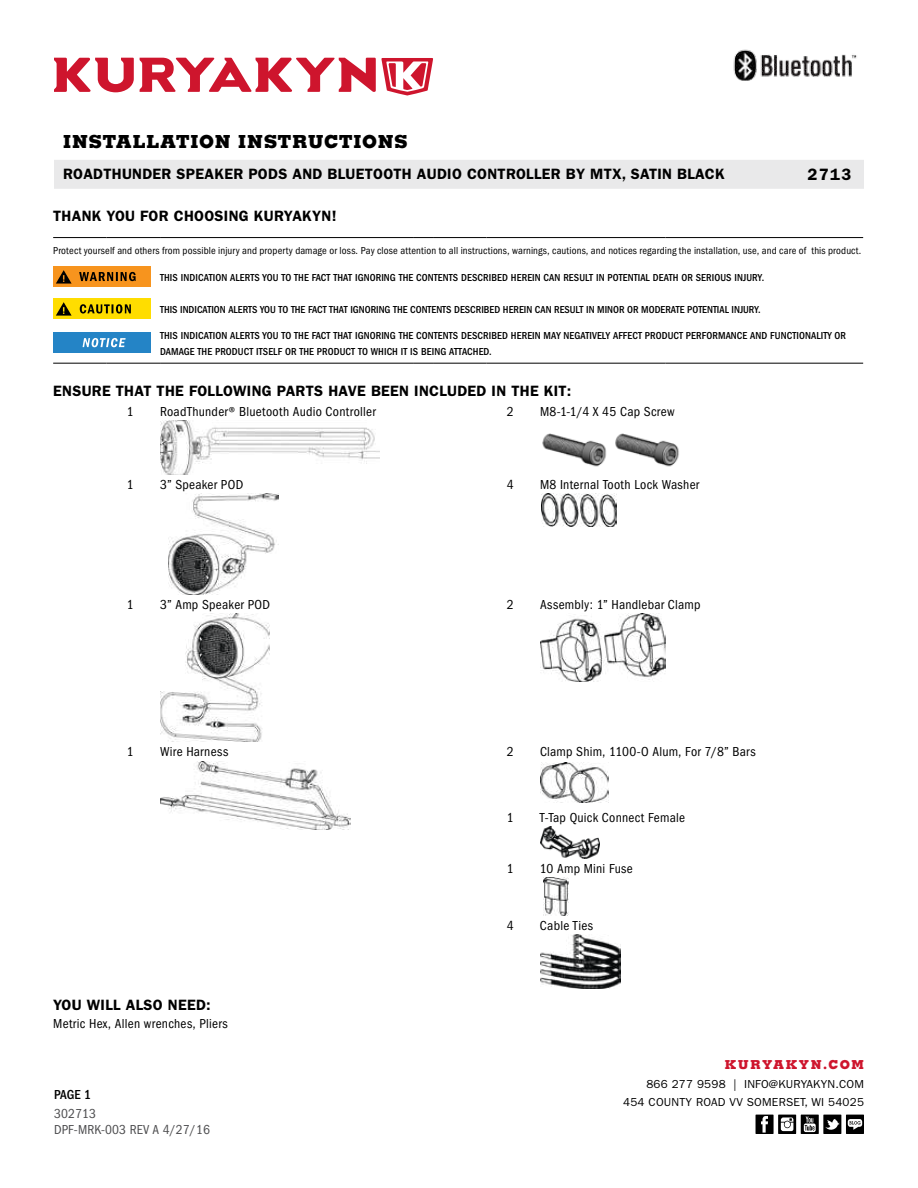
<style>
.page{position:relative;width:918px;height:1188px;background:#fff}
.page>*{position:absolute;margin:0;border:0;box-sizing:border-box;transform-origin:0 0}
.t1{font:800 18px "Memphis";letter-spacing:.04em;color:#000}
.t2{font:600 16.5px "Franklin Gothic";color:#000}
.t3{font:600 15px "Franklin Gothic";letter-spacing:.02em;color:#000}
.t4{font:condensed 13.5px "Franklin Gothic";letter-spacing:.02em;color:#000}
.t5{font:condensed 13.5px/15.8px "Franklin Gothic";letter-spacing:.01em;color:#4d4d4f}
.t6{font:500 condensed 13.5px "Franklin Gothic";color:#000}
.t7{font:800 12.3px "Memphis";letter-spacing:.12em;color:#ce152d}
.t8{font:11.7px/18px "Franklin Gothic";letter-spacing:.02em;color:#000;text-align:right}
.t9{font:500 condensed 10.5px/15.8px "Franklin Gothic";letter-spacing:.01em;color:#000}
.t10{font:condensed 10.5px "Franklin Gothic";letter-spacing:.015em;color:#000}
</style>
<div class="page">
<svg style="left:54px;top:58px;width:379px;height:38px"></svg>
<div style="left:54px;top:160px;width:810px;height:29px;background:#e9e9ea"></div>
<div style="left:846px;top:1115px;width:18px;height:19px;background:#000"></div>
<svg style="left:848px;top:1119px;width:14px;height:11px"></svg>
<svg style="left:778px;top:1115px;width:18px;height:19px"></svg>
<svg style="left:781px;top:1117px;width:12px;height:14px"></svg>
<div style="left:756px;top:1115px;width:18px;height:19px;background:#000"></div>
<svg style="left:761px;top:1116px;width:7px;height:17px"></svg>
<svg style="left:801px;top:1115px;width:18px;height:19px"></svg>
<svg style="left:804px;top:1117px;width:12px;height:15px"></svg>
<div style="left:823px;top:1115px;width:18px;height:19px;background:#000"></div>
<svg style="left:825px;top:1119px;width:15px;height:11px"></svg>
<hr style="left:53px;top:237px;width:54px;height:1px;background:#000">
<hr style="left:107px;top:237px;width:53px;height:1px;background:#000">
<hr style="left:160px;top:237px;width:253px;height:1px;background:#000">
<svg style="left:413px;top:237px;width:20px;height:1px"></svg>
<hr style="left:433px;top:237px;width:54px;height:1px;background:#000">
<hr style="left:487px;top:237px;width:53px;height:1px;background:#000">
<hr style="left:540px;top:237px;width:126px;height:1px;background:#000">
<hr style="left:666px;top:237px;width:197px;height:1px;background:#000">
<hr style="left:53px;top:363px;width:54px;height:1px;background:#000">
<hr style="left:107px;top:363px;width:53px;height:1px;background:#000">
<hr style="left:160px;top:363px;width:253px;height:1px;background:#000">
<svg style="left:413px;top:363px;width:20px;height:1px"></svg>
<hr style="left:433px;top:363px;width:54px;height:1px;background:#000">
<hr style="left:487px;top:363px;width:53px;height:1px;background:#000">
<hr style="left:540px;top:363px;width:126px;height:1px;background:#000">
<hr style="left:666px;top:363px;width:197px;height:1px;background:#000">
<div style="left:53px;top:267px;width:97px;height:20px;background:#f7941e"></div>
<svg style="left:79px;top:272px;width:57px;height:9px"></svg>
<svg style="left:56px;top:270px;width:16px;height:14px"></svg>
<div style="left:53px;top:299px;width:97px;height:20px;background:#fd0"></div>
<svg style="left:56px;top:302px;width:16px;height:14px"></svg>
<svg style="left:80px;top:304px;width:51px;height:10px"></svg>
<div style="left:53px;top:333px;width:97px;height:20px;background:#2484c6"></div>
<svg style="left:83px;top:338px;width:43px;height:9px"></svg>
<img style="left:161px;top:421px;width:219px;height:54px">
<img style="left:542px;top:433px;width:137px;height:34px">
<img style="left:169px;top:494px;width:109px;height:101px">
<img style="left:541px;top:494px;width:75px;height:33px">
<img style="left:160px;top:614px;width:110px;height:128px">
<img style="left:540px;top:614px;width:125px;height:67px">
<img style="left:160px;top:762px;width:190px;height:67px">
<img style="left:540px;top:762px;width:68px;height:41px">
<img style="left:540px;top:827px;width:60px;height:32px">
<img style="left:543px;top:877px;width:25px;height:38px">
<img style="left:540px;top:934px;width:81px;height:54px">
<img style="left:733px;top:49px;width:124px;height:32px">
<h1 class="t1" style="left:63px;top:130px;width:346px">INSTALLATION INSTRUCTIONS</h1>
<h3 class="t3" style="left:63px;top:165px;width:663px">ROADTHUNDER SPEAKER PODS AND BLUETOOTH AUDIO CONTROLLER BY MTX, SATIN BLACK</h3>
<h2 class="t2" style="left:807px;top:165px;width:46px">2713</h2>
<h3 class="t3" style="left:53px;top:207px;width:285px">THANK YOU FOR CHOOSING KURYAKYN!</h3>
<p class="t10" style="left:53px;top:245px;width:810px">Protect yourself and others from possible injury and property damage or loss. Pay close attention to all instructions, warnings, cautions, and notices regarding the installation, use, and care of this product.</p>
<p class="t9" style="left:160px;top:270px;width:606px">THIS INDICATION ALERTS YOU TO THE FACT THAT IGNORING THE CONTENTS DESCRIBED HEREIN CAN RESULT IN POTENTIAL DEATH OR SERIOUS INJURY.</p>
<p class="t9" style="left:160px;top:302px;width:602px">THIS INDICATION ALERTS YOU TO THE FACT THAT IGNORING THE CONTENTS DESCRIBED HEREIN CAN RESULT IN MINOR OR MODERATE POTENTIAL INJURY.</p>
<p class="t9" style="left:160px;top:328px;width:687px">THIS INDICATION ALERTS YOU TO THE FACT THAT IGNORING THE CONTENTS DESCRIBED HEREIN MAY NEGATIVELY AFFECT PRODUCT PERFORMANCE AND FUNCTIONALITY OR<br>DAMAGE THE PRODUCT ITSELF OR THE PRODUCT TO WHICH IT IS BEING ATTACHED.</p>
<h3 class="t3" style="left:53px;top:382px;width:520px">ENSURE THAT THE FOLLOWING PARTS HAVE BEEN INCLUDED IN THE KIT:</h3>
<p class="t4" style="left:127px;top:404px;width:8px">1</p>
<p class="t4" style="left:160px;top:404px;width:217px">RoadThunder® Bluetooth Audio Controller</p>
<p class="t4" style="left:507px;top:404px;width:8px">2</p>
<p class="t4" style="left:540px;top:404px;width:136px">M8-1-1/4 X 45 Cap Screw</p>
<p class="t4" style="left:127px;top:477px;width:8px">1</p>
<p class="t4" style="left:160px;top:477px;width:85px">3” Speaker POD</p>
<p class="t4" style="left:507px;top:477px;width:8px">4</p>
<p class="t4" style="left:540px;top:477px;width:161px">M8 Internal Tooth Lock Washer</p>
<p class="t4" style="left:127px;top:597px;width:8px">1</p>
<p class="t4" style="left:160px;top:597px;width:111px">3” Amp Speaker POD</p>
<p class="t4" style="left:507px;top:597px;width:8px">2</p>
<p class="t4" style="left:540px;top:597px;width:162px">Assembly: 1” Handlebar Clamp</p>
<p class="t4" style="left:127px;top:744px;width:8px">1</p>
<p class="t4" style="left:160px;top:744px;width:70px">Wire Harness</p>
<p class="t4" style="left:507px;top:744px;width:8px">2</p>
<p class="t4" style="left:540px;top:744px;width:217px">Clamp Shim, 1100-O Alum, For 7/8” Bars</p>
<p class="t4" style="left:507px;top:810px;width:8px">1</p>
<p class="t4" style="left:540px;top:810px;width:147px">T-Tap Quick Connect Female</p>
<p class="t4" style="left:507px;top:861px;width:8px">1</p>
<p class="t4" style="left:540px;top:861px;width:94px">10 Amp Mini Fuse</p>
<h3 class="t3" style="left:53px;top:996px;width:159px">YOU WILL ALSO NEED:</h3>
<p class="t4" style="left:53px;top:1016px;width:176px">Metric Hex, Allen wrenches, Pliers</p>
<p class="t6" style="left:54px;top:1087px;width:39px">PAGE 1</p>
<p class="t5" style="left:54px;top:1106px;width:157px">302713<br>DPF-MRK-003 REV A 4/27/16</p>
<p class="t4" style="left:507px;top:918px;width:8px">4</p>
<p class="t4" style="left:540px;top:918px;width:55px">Cable Ties</p>
<p class="t7" style="left:725px;top:1057px;width:141px">KURYAKYN.COM</p>
<p class="t8" style="left:623px;top:1076px;width:242px">866 277 9598 | INFO@KURYAKYN.COM<br>454 COUNTY ROAD VV SOMERSET, WI 54025</p>
</div>
